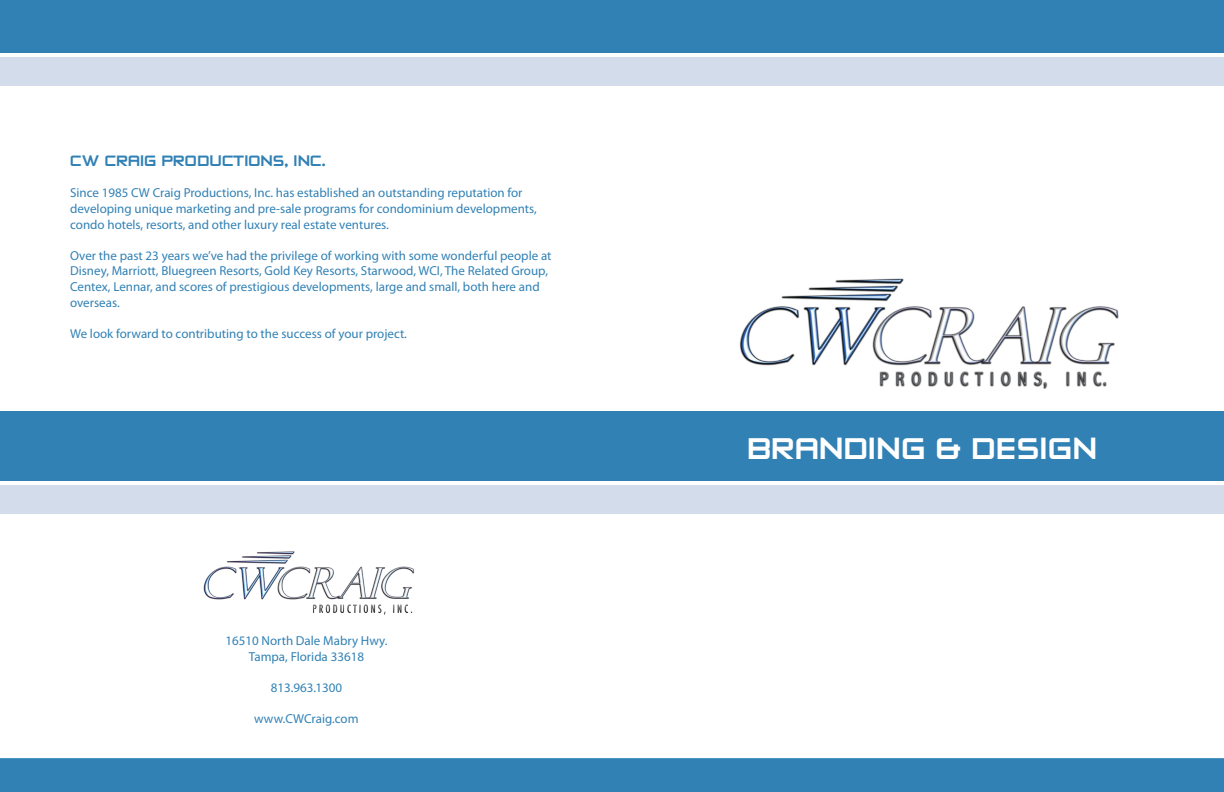
<style>
.page{position:relative;width:1224px;height:792px;background:#fff}
.page>*{position:absolute;margin:0;border:0;box-sizing:border-box;transform-origin:0 0}
.t1{font:36px "Zero Twos";color:#fff}
.t2{font:18px "Zero Twos";color:#3181b5}
.t3{font:13px/15.6px "Myriad Pro";color:#3181b5}
</style>
<div class="page">
<div style="left:0;top:0;width:1224px;height:53px;background:#3181b5"></div>
<div style="left:0;top:411px;width:1224px;height:70px;background:#3181b5"></div>
<div style="left:0;top:57px;width:1224px;height:29px;background:#d2dceb"></div>
<div style="left:0;top:486px;width:1224px;height:28px;background:#d2dceb"></div>
<img style="left:739px;top:278px;width:380px;height:111px">
<div style="left:0;top:756px;width:1224px;height:36px;background:#3181b5"></div>
<hr style="left:0;top:754px;width:1224px;height:4px;background:#fff">
<img style="left:203px;top:551px;width:212px;height:64px">
<h2 class="t2" style="left:70px;top:152px;width:257px">CW CRAIG PRODUCTIONS, INC.</h2>
<p class="t3" style="left:70px;top:185px;width:468px">Since 1985 CW Craig Productions, Inc. has established an outstanding reputation for developing unique marketing and pre-sale programs for condominium developments, condo hotels, resorts, and other luxury real estate ventures.</p>
<p class="t3" style="left:70px;top:247px;width:483px">Over the past 23 years we’ve had the privilege of working with some wonderful people at Disney, Marriott, Bluegreen Resorts, Gold Key Resorts, Starwood, WCI, The Related Group, Centex, Lennar, and scores of prestigious developments, large and small, both here and overseas.</p>
<p class="t3" style="left:70px;top:325px;width:338px">We look forward to contributing to the success of your project.</p>
<p class="t3" style="left:225px;top:633px;width:164px;text-align:center">16510 North Dale Mabry Hwy.<br>Tampa, Florida 33618</p>
<p class="t3" style="left:271px;top:680px;width:73px">813.963.1300</p>
<p class="t3" style="left:254px;top:711px;width:106px">www.CWCraig.com</p>
<h1 class="t1" style="left:748px;top:430px;width:351px">BRANDING &amp; DESIGN</h1>
</div>
